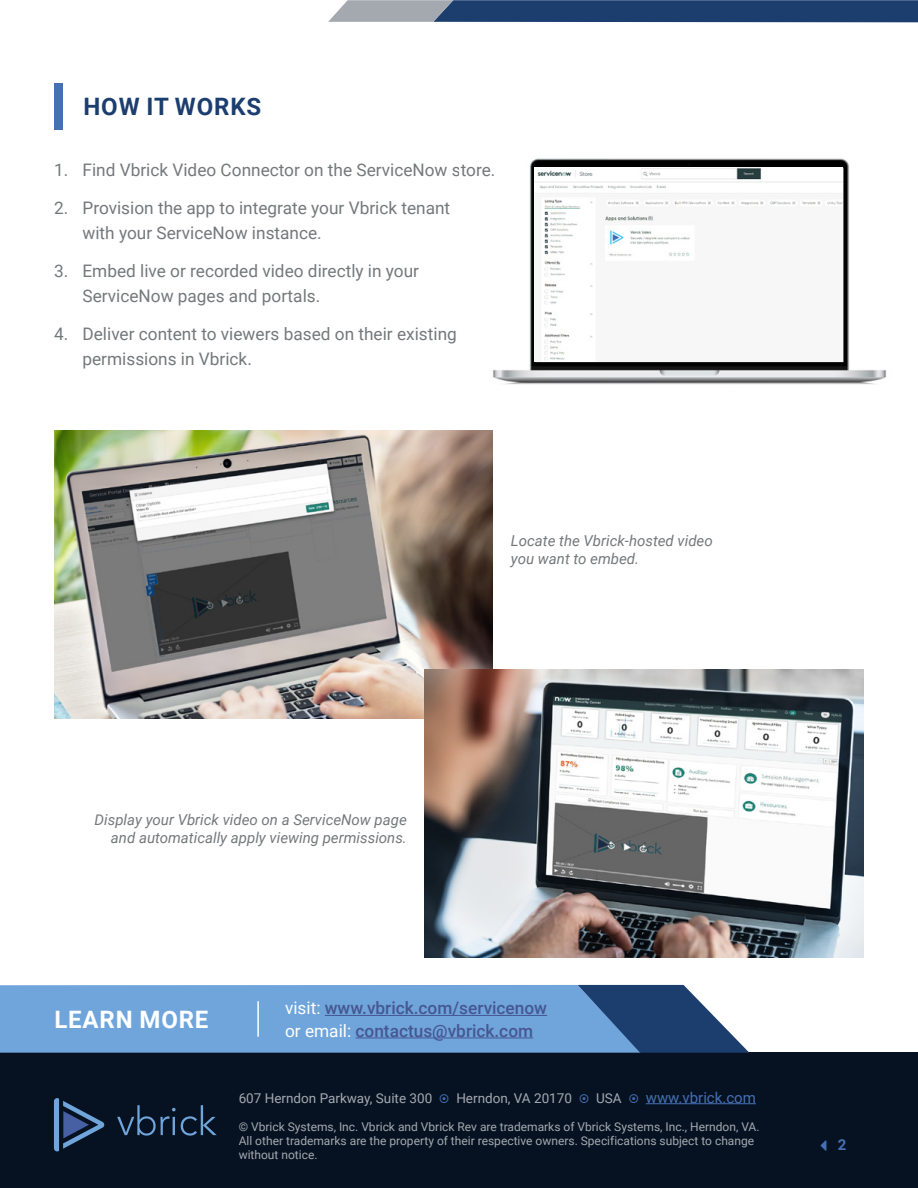
<style>
.page{position:relative;width:918px;height:1188px;background:#fff}
.page>*{position:absolute;margin:0;border:0;box-sizing:border-box;transform-origin:0 0}
.t1{font:700 24px "Roboto";letter-spacing:.035em;color:#1b3e6f}
.t2{font:700 24px "Roboto";letter-spacing:.035em;color:#fff}
.t3{font:17.25px/24.8px "Roboto";color:#75787b}
.t4{font:500 17.25px/22.5px "Roboto";color:#465792}
.t5{font:italic 15px/18px "Roboto";color:#75787b}
.t6{font:15px "Roboto";color:#4570b3}
.t7{font:700 15px "Roboto";color:#4570b3}
.t8{font:13.5px "Roboto";color:#a4a9af}
.t9{font:12px/14.4px "Roboto";color:#a4a9af}
.s1{font-weight:400;color:#fff}
</style>
<div class="page">
<div style="left:0;top:1053px;width:918px;height:135px;background:#061222"></div>
<hr style="left:646px;top:1103px;width:110px;height:1px;background:#4570b3">
<svg style="left:117px;top:1105px;width:100px;height:31px"></svg>
<svg style="left:54px;top:1098px;width:51px;height:53px"></svg>
<svg style="left:0;top:810px;width:866px;height:243px"></svg>
<hr style="left:257px;top:1001px;width:2px;height:36px;background:#fff">
<hr style="left:325px;top:1015px;width:222px;height:1px;background:#465792">
<hr style="left:356px;top:1038px;width:177px;height:1px;background:#465792">
<svg style="left:328px;top:0;width:590px;height:22px;background:#39567e"></svg>
<div style="left:54px;top:83px;width:9px;height:47px;background:#4570b3"></div>
<img style="left:54px;top:430px;width:439px;height:288px">
<img style="left:425px;top:670px;width:439px;height:288px">
<img style="left:493px;top:158px;width:394px;height:227px">
<img style="left:534px;top:168px;width:309px;height:193px">
<h1 class="t1" style="left:83px;top:90px;width:179px">HOW IT WORKS</h1>
<p class="t3" style="left:54px;top:157px;width:443px">1. Find Vbrick Video Connector on the ServiceNow store.</p>
<p class="t3" style="left:82px;top:195px;width:369px;text-indent:-28px">2. Provision the app to integrate your Vbrick tenant with your ServiceNow instance.</p>
<p class="t3" style="left:82px;top:258px;width:338px;text-indent:-28px">3. Embed live or recorded video directly in your<br>ServiceNow pages and portals.</p>
<p class="t3" style="left:82px;top:321px;width:376px;text-indent:-28px">4. Deliver content to viewers based on their existing permissions in Vbrick.</p>
<p class="t5" style="left:511px;top:531px;width:203px">Locate the Vbrick-hosted video you want to embed.</p>
<p class="t5" style="left:95px;top:810px;width:314px;text-align:right">Display your Vbrick video on a ServiceNow page and automatically apply viewing permissions.</p>
<h1 class="t2" style="left:54px;top:1003px;width:156px">LEARN MORE</h1>
<p class="t4" style="left:285px;top:996px;width:264px"><span class="s1">visit:</span> www.vbrick.com/servicenow <span class="s1">or email:</span> contactus@vbrick.com</p>
<p class="t8" style="left:239px;top:1088px;width:195px">607 Herndon Parkway, Suite 300</p>
<p class="t8" style="left:456px;top:1088px;width:117px">Herndon, VA 20170</p>
<p class="t8" style="left:596px;top:1088px;width:27px">USA</p>
<p class="t6" style="left:646px;top:1087px;width:112px">www.vbrick.com</p>
<p class="t9" style="left:239px;top:1119px;width:522px">© Vbrick Systems, Inc. Vbrick and Vbrick Rev are trademarks of Vbrick Systems, Inc., Herndon, VA.<br>All other trademarks are the property of their respective owners. Specifications subject to change without notice.</p>
<p class="t7" style="left:838px;top:1134px;width:10px">2</p>
</div>
